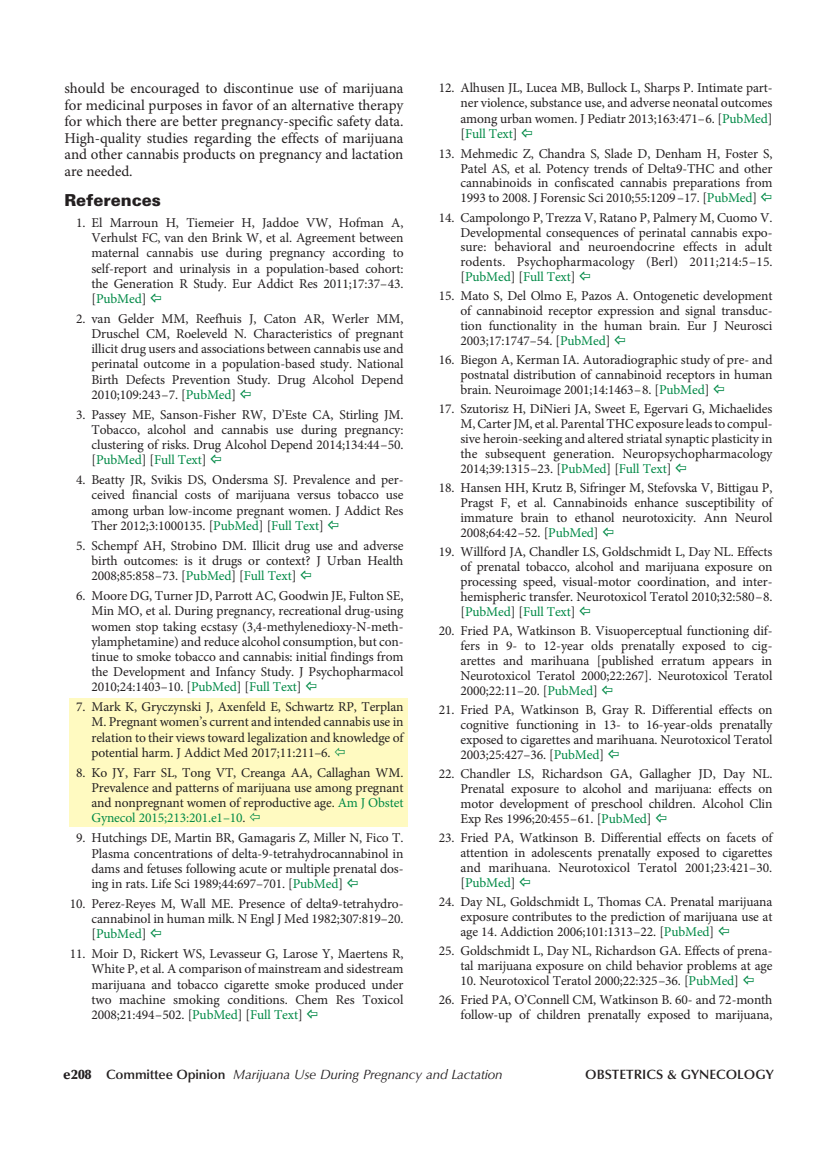
<style>
.page{position:relative;width:837px;height:1161px;background:#fff}
.page>*{position:absolute;margin:0;border:0;box-sizing:border-box;transform-origin:0 0}
.Head_1{font:900 16.5px "Univers LT Std";letter-spacing:-.005em;color:#231f20}
.body_text_1st{font:15px/16.5px "Minion Pro";letter-spacing:-.005em;color:#231f20;text-align:justify}
.Reference_text{font:13.5px/15.1px "Minion Pro";letter-spacing:-.01em;color:#231f20;text-align:justify}
.t1{font:italic 13.5px "Optima LT Std";letter-spacing:-.01em;color:#231f20}
.t2{font:600 13.5px "Optima LT Std";color:#231f20}
.s1{color:#008946}
.s2{font-weight:900;font-style:normal}
.s3{font-weight:600;font-style:normal}
</style>
<div class="page">
<div style="left:69px;top:698px;width:339px;height:129px;background:#fffac1"></div>
<p class="body_text_1st" style="left:64px;top:80px;width:341px">should be encouraged to discontinue use of marijuana for medicinal purposes in favor of an alternative therapy for which there are better pregnancy-specific safety data.<br>High-quality studies regarding the effects of marijuana and other cannabis products on pregnancy and lactation are needed.</p>
<p class="Head_1" style="left:64px;top:190px;width:98px">References</p>
<p class="Reference_text" style="left:92px;top:215px;width:314px;text-indent:-15px">1. El Marroun H, Tiemeier H, Jaddoe VW, Hofman A, Verhulst FC, van den Brink W, et al. Agreement between maternal cannabis use during pregnancy according to self-report and urinalysis in a population-based cohort: the Generation R Study. Eur Addict Res 2011;17:37–43. [<span class="s1">PubMed</span>]</p>
<p class="Reference_text" style="left:92px;top:311px;width:314px;text-indent:-15px">2. van Gelder MM, Reefhuis J, Caton AR, Werler MM, Druschel CM, Roeleveld N. Characteristics of pregnant illicit drug users and associations between cannabis use and perinatal outcome in a population-based study. National Birth Defects Prevention Study. Drug Alcohol Depend 2010;109:243–7. [<span class="s1">PubMed</span>]</p>
<p class="Reference_text" style="left:92px;top:407px;width:314px;text-indent:-15px">3. Passey ME, Sanson-Fisher RW, D’Este CA, Stirling JM.<br>Tobacco, alcohol and cannabis use during pregnancy: clustering of risks. Drug Alcohol Depend 2014;134:44–50. [<span class="s1">PubMed</span>] [<span class="s1">Full Text</span>]</p>
<p class="Reference_text" style="left:92px;top:472px;width:314px;text-indent:-15px">4. Beatty JR, Svikis DS, Ondersma SJ. Prevalence and per&shy;ceived financial costs of marijuana versus tobacco use among urban low-income pregnant women. J Addict Res Ther 2012;3:1000135. [<span class="s1">PubMed</span>] [<span class="s1">Full Text</span>]</p>
<p class="Reference_text" style="left:92px;top:538px;width:314px;text-indent:-15px">5. Schempf AH, Strobino DM. Illicit drug use and adverse birth outcomes: is it drugs or context? J Urban Health 2008;85:858–73. [<span class="s1">PubMed</span>] [<span class="s1">Full Text</span>]</p>
<p class="Reference_text" style="left:92px;top:588px;width:314px;text-indent:-15px">6. Moore DG, Turner JD, Parrott AC, Goodwin JE, Fulton SE, Min MO, et al. During pregnancy, recreational drug-using women stop taking ecstasy (3,4-methylenedioxy-N-meth&shy;ylamphetamine) and reduce alcohol consumption, but con&shy;tinue to smoke tobacco and cannabis: initial findings from the Development and Infancy Study. J Psychopharmacol 2010;24:1403–10. [<span class="s1">PubMed</span>] [<span class="s1">Full Text</span>]</p>
<p class="Reference_text" style="left:92px;top:699px;width:314px;text-indent:-15px">7. Mark K, Gryczynski J, Axenfeld E, Schwartz RP, Terplan M. Pregnant women’s current and intended cannabis use in relation to their views toward legalization and knowledge of potential harm. J Addict Med 2017;11:211–6.</p>
<p class="Reference_text" style="left:92px;top:765px;width:314px;text-indent:-15px">8. Ko JY, Farr SL, Tong VT, Creanga AA, Callaghan WM.<br>Prevalence and patterns of marijuana use among pregnant and nonpregnant women of reproductive age. <span class="s1">Am J Obstet Gynecol 2015;213:201.e1–10</span>.</p>
<p class="Reference_text" style="left:92px;top:831px;width:314px;text-indent:-15px">9. Hutchings DE, Martin BR, Gamagaris Z, Miller N, Fico T.<br>Plasma concentrations of delta-9-tetrahydrocannabinol in dams and fetuses following acute or multiple prenatal dos&shy;ing in rats. Life Sci 1989;44:697–701. [<span class="s1">PubMed</span>]</p>
<p class="Reference_text" style="left:92px;top:896px;width:314px;text-indent:-22px">10. Perez-Reyes M, Wall ME. Presence of delta9-tetrahydro&shy;cannabinol in human milk. N Engl J Med 1982;307:819–20. [<span class="s1">PubMed</span>]</p>
<p class="Reference_text" style="left:92px;top:946px;width:314px;text-indent:-22px">11. Moir D, Rickert WS, Levasseur G, Larose Y, Maertens R, White P, et al. A comparison of mainstream and sidestream marijuana and tobacco cigarette smoke produced under two machine smoking conditions. Chem Res Toxicol 2008;21:494–502. [<span class="s1">PubMed</span>] [<span class="s1">Full Text</span>]</p>
<p class="Reference_text" style="left:460px;top:80px;width:314px;text-indent:-22px">12. Alhusen JL, Lucea MB, Bullock L, Sharps P. Intimate part&shy;ner violence, substance use, and adverse neonatal outcomes among urban women. J Pediatr 2013;163:471–6. [<span class="s1">PubMed</span>] [<span class="s1">Full Text</span>]</p>
<p class="Reference_text" style="left:460px;top:146px;width:313px;text-indent:-22px">13. Mehmedic Z, Chandra S, Slade D, Denham H, Foster S, Patel AS, et al. Potency trends of Delta9-THC and other cannabinoids in confiscated cannabis preparations from 1993 to 2008. J Forensic Sci 2010;55:1209–17. [<span class="s1">PubMed</span>]</p>
<p class="Reference_text" style="left:460px;top:210px;width:314px;text-indent:-22px">14. Campolongo P, Trezza V, Ratano P, Palmery M, Cuomo V.<br>Developmental consequences of perinatal cannabis expo&shy;sure: behavioral and neuroendocrine effects in adult rodents. Psychopharmacology (Berl) 2011;214:5–15. [<span class="s1">PubMed</span>] [<span class="s1">Full Text</span>]</p>
<p class="Reference_text" style="left:460px;top:289px;width:314px;text-indent:-22px">15. Mato S, Del Olmo E, Pazos A. Ontogenetic development of cannabinoid receptor expression and signal transduc&shy;tion functionality in the human brain. Eur J Neurosci 2003;17:1747–54. [<span class="s1">PubMed</span>]</p>
<p class="Reference_text" style="left:460px;top:353px;width:314px;text-indent:-22px">16. Biegon A, Kerman IA. Autoradiographic study of pre- and postnatal distribution of cannabinoid receptors in human brain. Neuroimage 2001;14:1463–8. [<span class="s1">PubMed</span>]</p>
<p class="Reference_text" style="left:460px;top:402px;width:314px;text-indent:-22px">17. Szutorisz H, DiNieri JA, Sweet E, Egervari G, Michaelides M, Carter JM, et al. Parental THC exposure leads to compul&shy;sive heroin-seeking and altered striatal synaptic plasticity in the subsequent generation. Neuropsychopharmacology 2014;39:1315–23. [<span class="s1">PubMed</span>] [<span class="s1">Full Text</span>]</p>
<p class="Reference_text" style="left:460px;top:481px;width:314px;text-indent:-22px">18. Hansen HH, Krutz B, Sifringer M, Stefovska V, Bittigau P, Pragst F, et al. Cannabinoids enhance susceptibility of immature brain to ethanol neurotoxicity. Ann Neurol 2008;64:42–52. [<span class="s1">PubMed</span>]</p>
<p class="Reference_text" style="left:460px;top:545px;width:314px;text-indent:-22px">19. Willford JA, Chandler LS, Goldschmidt L, Day NL. Effects of prenatal tobacco, alcohol and marijuana exposure on processing speed, visual-motor coordination, and inter&shy;hemispheric transfer. Neurotoxicol Teratol 2010;32:580–8. [<span class="s1">PubMed</span>] [<span class="s1">Full Text</span>]</p>
<p class="Reference_text" style="left:460px;top:624px;width:314px;text-indent:-22px">20. Fried PA, Watkinson B. Visuoperceptual functioning dif&shy;fers in 9- to 12-year olds prenatally exposed to cig&shy;arettes and marihuana [published erratum appears in Neurotoxicol Teratol 2000;22:267]. Neurotoxicol Teratol 2000;22:11–20. [<span class="s1">PubMed</span>]</p>
<p class="Reference_text" style="left:460px;top:702px;width:314px;text-indent:-22px">21. Fried PA, Watkinson B, Gray R. Differential effects on cognitive functioning in 13- to 16-year-olds prenatally exposed to cigarettes and marihuana. Neurotoxicol Teratol 2003;25:427–36. [<span class="s1">PubMed</span>]</p>
<p class="Reference_text" style="left:460px;top:766px;width:314px;text-indent:-22px">22. Chandler LS, Richardson GA, Gallagher JD, Day NL.<br>Prenatal exposure to alcohol and marijuana: effects on motor development of preschool children. Alcohol Clin Exp Res 1996;20:455–61. [<span class="s1">PubMed</span>]</p>
<p class="Reference_text" style="left:460px;top:830px;width:314px;text-indent:-22px">23. Fried PA, Watkinson B. Differential effects on facets of attention in adolescents prenatally exposed to cigarettes and marihuana. Neurotoxicol Teratol 2001;23:421–30. [<span class="s1">PubMed</span>]</p>
<p class="Reference_text" style="left:460px;top:894px;width:313px;text-indent:-22px">24. Day NL, Goldschmidt L, Thomas CA. Prenatal marijuana exposure contributes to the prediction of marijuana use at age 14. Addiction 2006;101:1313–22. [<span class="s1">PubMed</span>]</p>
<p class="Reference_text" style="left:439px;top:943px;width:335px;text-align:right">25. Goldschmidt L, Day NL, Richardson GA. Effects of prena&shy;tal marijuana exposure on child behavior problems at age</p>
<p class="Reference_text" style="left:460px;top:973px;width:280px">10. Neurotoxicol Teratol 2000;22:325–36. [<span class="s1">PubMed</span>]</p>
<p class="Reference_text" style="left:439px;top:992px;width:335px;text-align:right">26. Fried PA, O’Connell CM, Watkinson B. 60- and 72-month follow-up of children prenatally exposed to marijuana,</p>
<p class="t1" style="left:63px;top:1067px;width:441px"><span class="s2">e208</span> <span class="s3">Committee Opinion</span> Marijuana Use During Pregnancy and Lactation</p>
<p class="t2" style="left:585px;top:1067px;width:190px">OBSTETRICS &amp; GYNECOLOGY</p>
</div>
